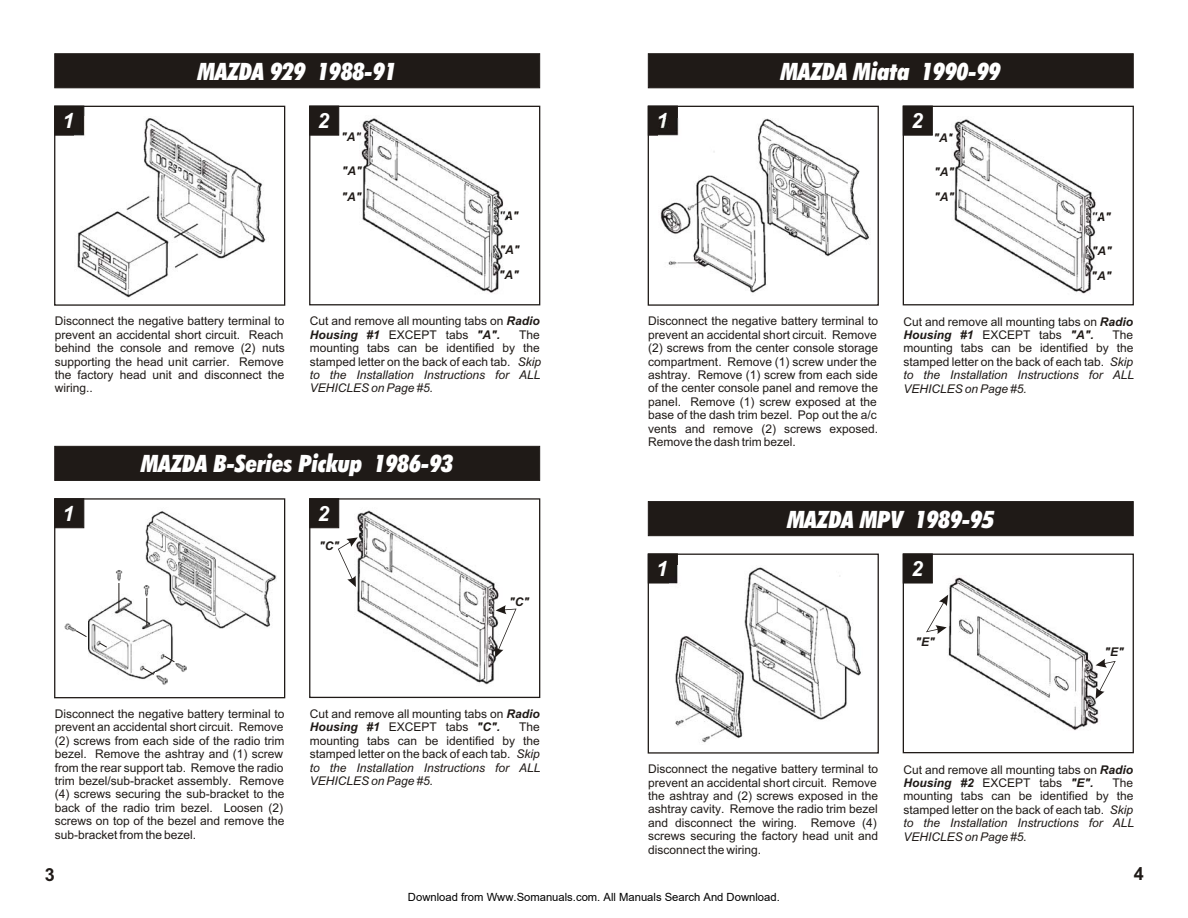
<style>
.page{position:relative;width:1188px;height:918px;background:#fff}
.page>*{position:absolute;margin:0;border:0;box-sizing:border-box;transform-origin:0 0}
.t1{font:24px "Futura X Blk Cn It BT";color:#fff}
.t2{font:italic 700 21px "Arial";color:#fff}
.t3{font:700 18px "Arial";color:#1f1a17}
.t4{font:12px/13.4px "Arial";color:#1f1a17;text-align:justify}
.t5{font:italic 700 12px "Arial";color:#1f1a17}
.t6{font:11.25px "Arial";color:#000}
.s1{font-weight:700;font-style:italic}
.s2{font-style:italic}
</style>
<div class="page">
<div style="left:55px;top:499px;width:29px;height:29px;background:#1f1a17;border:1px solid #1f1a17"></div>
<div style="left:55px;top:446px;width:485px;height:35px;background:#1f1a17;border:1px solid #1f1a17"></div>
<div style="left:54px;top:498px;width:231px;height:200px;border:1px solid #1f1a17"></div>
<div style="left:309px;top:499px;width:30px;height:29px;background:#1f1a17;border:1px solid #1f1a17"></div>
<div style="left:309px;top:498px;width:231px;height:200px;border:1px solid #1f1a17"></div>
<img style="left:89px;top:511px;width:188px;height:168px">
<svg style="left:142px;top:655px;width:44px;height:30px"></svg>
<svg style="left:114px;top:569px;width:9px;height:42px"></svg>
<svg style="left:142px;top:584px;width:9px;height:42px"></svg>
<svg style="left:99px;top:642px;width:9px;height:6px"></svg>
<svg style="left:64px;top:623px;width:23px;height:14px"></svg>
<img style="left:356px;top:510px;width:143px;height:175px">
<svg style="left:495px;top:605px;width:22px;height:53px"></svg>
<svg style="left:338px;top:537px;width:20px;height:50px"></svg>
<img style="left:359px;top:118px;width:148px;height:176px">
<div style="left:55px;top:106px;width:29px;height:29px;background:#1f1a17;border:1px solid #1f1a17"></div>
<div style="left:55px;top:54px;width:485px;height:34px;background:#1f1a17;border:1px solid #1f1a17"></div>
<div style="left:54px;top:106px;width:231px;height:200px;border:1px solid #1f1a17"></div>
<div style="left:309px;top:106px;width:30px;height:29px;background:#1f1a17;border:1px solid #1f1a17"></div>
<div style="left:309px;top:106px;width:231px;height:199px;border:1px solid #1f1a17"></div>
<img style="left:74px;top:116px;width:192px;height:182px">
<div style="left:648px;top:106px;width:30px;height:29px;background:#1f1a17;border:1px solid #1f1a17"></div>
<div style="left:648px;top:54px;width:485px;height:34px;background:#1f1a17;border:1px solid #1f1a17"></div>
<div style="left:648px;top:106px;width:231px;height:200px;border:1px solid #1f1a17"></div>
<div style="left:903px;top:106px;width:30px;height:29px;background:#1f1a17;border:1px solid #1f1a17"></div>
<div style="left:903px;top:106px;width:231px;height:199px;border:1px solid #1f1a17"></div>
<img style="left:658px;top:118px;width:211px;height:175px">
<img style="left:952px;top:119px;width:148px;height:175px">
<div style="left:648px;top:554px;width:30px;height:29px;background:#1f1a17;border:1px solid #1f1a17"></div>
<div style="left:648px;top:501px;width:485px;height:35px;background:#1f1a17;border:1px solid #1f1a17"></div>
<div style="left:648px;top:554px;width:231px;height:200px;border:1px solid #1f1a17"></div>
<div style="left:903px;top:554px;width:30px;height:29px;background:#1f1a17;border:1px solid #1f1a17"></div>
<div style="left:903px;top:554px;width:231px;height:199px;border:1px solid #1f1a17"></div>
<img style="left:670px;top:566px;width:191px;height:177px">
<img style="left:948px;top:577px;width:151px;height:153px">
<svg style="left:1096px;top:659px;width:20px;height:40px"></svg>
<svg style="left:926px;top:595px;width:22px;height:39px"></svg>
<h2 class="t2" style="left:62px;top:113px;width:13px">1</h2>
<h1 class="t1" style="left:198px;top:62px;width:200px">MAZDA 929 1988-91</h1>
<h2 class="t2" style="left:317px;top:113px;width:13px">2</h2>
<p class="t5" style="left:341px;top:133px;width:22px">"A"</p>
<p class="t5" style="left:342px;top:166px;width:22px">"A"</p>
<p class="t5" style="left:342px;top:192px;width:22px">"A"</p>
<p class="t5" style="left:498px;top:211px;width:22px">"A"</p>
<p class="t5" style="left:500px;top:245px;width:22px">"A"</p>
<p class="t5" style="left:499px;top:271px;width:22px">"A"</p>
<p class="t4" style="left:55px;top:316px;width:231px">Disconnect the negative battery terminal to prevent an accidental short circuit. Reach behind the console and remove (2) nuts supporting the head unit carrier. Remove the factory head unit and disconnect the wiring..</p>
<p class="t4" style="left:310px;top:316px;width:231px">Cut and remove all mounting tabs on <span class="s1">Radio<br>Housing #1</span> EXCEPT tabs <span class="s1">"A".</span></p>
<p class="t4" style="left:310px;top:329px;width:233px;text-indent:209px">The mounting tabs can be identified by the stamped letter on the back of each tab. <span class="s2">Skip to the Installation Instructions for ALL VEHICLES on Page #5.</span></p>
<h2 class="t2" style="left:62px;top:505px;width:13px">1</h2>
<h1 class="t1" style="left:141px;top:454px;width:314px">MAZDA B-Series Pickup 1986-93</h1>
<h2 class="t2" style="left:317px;top:505px;width:13px">2</h2>
<p class="t5" style="left:319px;top:541px;width:22px">"C"</p>
<p class="t5" style="left:509px;top:597px;width:22px">"C"</p>
<p class="t4" style="left:55px;top:708px;width:231px">Disconnect the negative battery terminal to prevent an accidental short circuit. Remove (2) screws from each side of the radio trim bezel. Remove the ashtray and (1) screw from the rear support tab. Remove the radio trim bezel/sub-bracket assembly. Remove (4) screws securing the sub-bracket to the back of the radio trim bezel. Loosen (2) screws on top of the bezel and remove the sub-bracket from the bezel.</p>
<p class="t4" style="left:310px;top:708px;width:231px">Cut and remove all mounting tabs on <span class="s1">Radio<br>Housing #1</span> EXCEPT tabs <span class="s1">"C".</span></p>
<p class="t4" style="left:310px;top:722px;width:232px;text-indent:209px">The mounting tabs can be identified by the stamped letter on the back of each tab. <span class="s2">Skip to the Installation Instructions for ALL VEHICLES on Page #5.</span></p>
<h2 class="t2" style="left:656px;top:113px;width:13px">1</h2>
<h1 class="t1" style="left:781px;top:62px;width:221px">MAZDA Miata 1990-99</h1>
<h2 class="t2" style="left:911px;top:113px;width:13px">2</h2>
<p class="t5" style="left:934px;top:133px;width:22px">"A"</p>
<p class="t5" style="left:934px;top:167px;width:22px">"A"</p>
<p class="t5" style="left:934px;top:193px;width:22px">"A"</p>
<p class="t5" style="left:1091px;top:212px;width:22px">"A"</p>
<p class="t5" style="left:1092px;top:246px;width:22px">"A"</p>
<p class="t5" style="left:1091px;top:271px;width:22px">"A"</p>
<p class="t4" style="left:648px;top:316px;width:232px;text-align:left">Disconnect the negative battery terminal to prevent an accidental short circuit. Remove (2) screws from the center console storage compartment. Remove (1) screw under the ashtray. Remove (1) screw from each side of the center console panel and remove the panel. Remove (1) screw exposed at the base of the dash trim bezel. Pop out the a/c vents and remove (2) screws exposed.<br>Remove the dash trim bezel.</p>
<p class="t4" style="left:903px;top:316px;width:231px">Cut and remove all mounting tabs on <span class="s1">Radio<br>Housing #1</span> EXCEPT tabs <span class="s1">"A".</span></p>
<p class="t4" style="left:903px;top:329px;width:232px;text-indent:209px">The mounting tabs can be identified by the stamped letter on the back of each tab. <span class="s2">Skip to the Installation Instructions for ALL VEHICLES on Page #5.</span></p>
<h2 class="t2" style="left:656px;top:561px;width:13px">1</h2>
<h1 class="t1" style="left:787px;top:509px;width:208px">MAZDA MPV 1989-95</h1>
<h2 class="t2" style="left:911px;top:561px;width:13px">2</h2>
<p class="t5" style="left:916px;top:637px;width:21px">"E"</p>
<p class="t5" style="left:1104px;top:647px;width:21px">"E"</p>
<p class="t4" style="left:648px;top:763px;width:231px">Disconnect the negative battery terminal to prevent an accidental short circuit. Remove the ashtray and (2) screws exposed in the ashtray cavity. Remove the radio trim bezel and disconnect the wiring. Remove (4) screws securing the factory head unit and disconnect the wiring.</p>
<p class="t4" style="left:903px;top:764px;width:231px">Cut and remove all mounting tabs on <span class="s1">Radio<br>Housing #2</span> EXCEPT tabs <span class="s1">"E".</span></p>
<p class="t4" style="left:903px;top:777px;width:232px;text-indent:209px">The mounting tabs can be identified by the stamped letter on the back of each tab. <span class="s2">Skip to the Installation Instructions for ALL VEHICLES on Page #5.</span></p>
<h3 class="t3" style="left:45px;top:867px;width:12px">3</h3>
<h3 class="t3" style="left:1134px;top:867px;width:12px">4</h3>
<p class="t6" style="left:408px;top:890px;width:373px">Download from Www.Somanuals.com. All Manuals Search And Download.</p>
</div>
